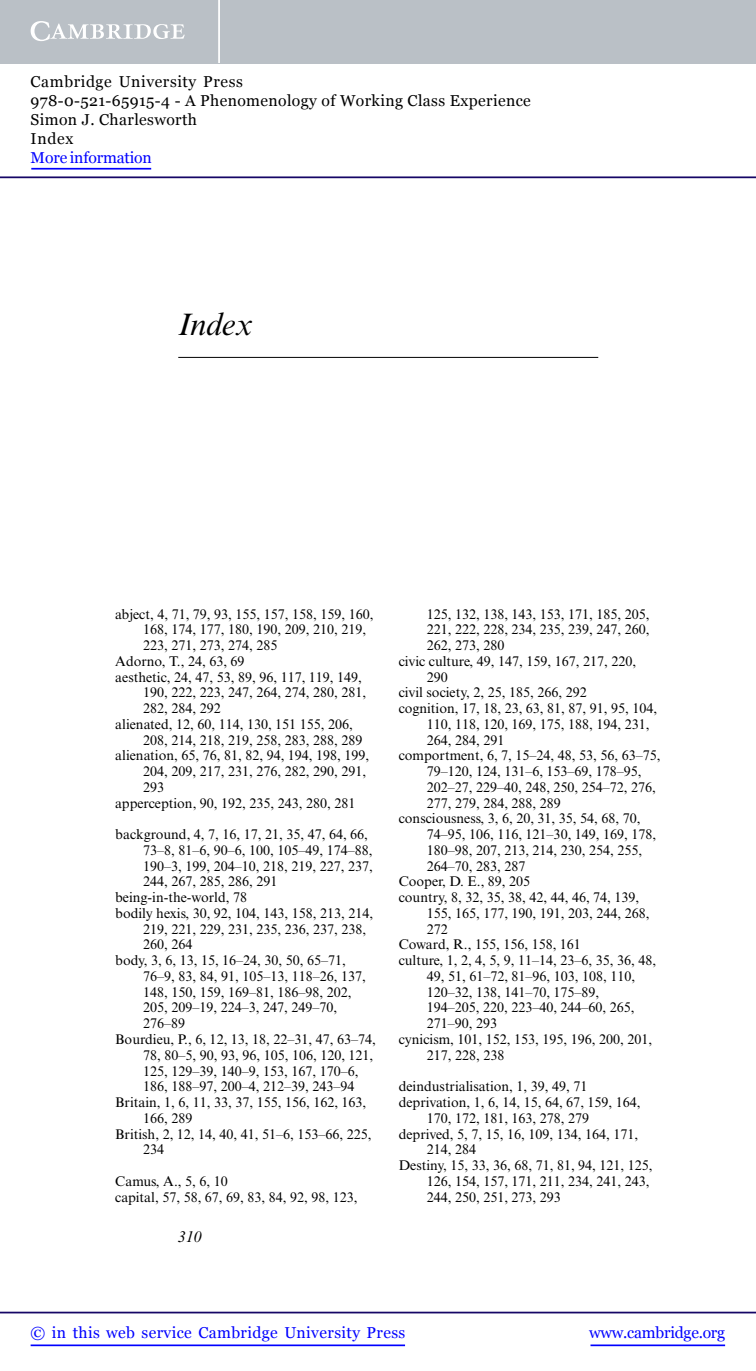
<style>
.page{position:relative;width:756px;height:1371px;background:#fff}
.page>*{position:absolute;margin:0;border:0;box-sizing:border-box;transform-origin:0 0}
.t1{font:italic 31.5px "Times NRMT";color:#000}
.t2{font:15.75px/18.9px "Georgia";letter-spacing:.025em;color:#000}
.t3{font:15.75px "Georgia";letter-spacing:.025em;color:#00f}
.t4{font:15.75px "Georgia";letter-spacing:-.015em;color:#00f}
.t5{font:15.75px "Georgia";letter-spacing:-.01em;color:#00f}
.t6{font:italic 15.75px "Times NRMT";color:#000}
.t7{font:14px/15.8px "Times NRMT";color:#000}
</style>
<div class="page">
<hr style="left:178px;top:357px;width:420px;height:1px;background:#000">
<hr style="left:591px;top:1344px;width:134px;height:1px;background:#00f">
<hr style="left:0;top:1311px;width:756px;height:2px;background:#150666">
<hr style="left:31px;top:1344px;width:374px;height:1px;background:#00f">
<div style="left:0;top:0;width:756px;height:63px;background:#bac0c6"></div>
<svg style="left:31px;top:21px;width:154px;height:20px"></svg>
<hr style="left:218px;top:0;width:2px;height:63px;background:#fff">
<hr style="left:0;top:176px;width:756px;height:2px;background:#150666">
<hr style="left:31px;top:168px;width:120px;height:1px;background:#00f">
<p class="t2" style="left:31px;top:72px;width:502px">Cambridge University Press<br>978-0-521-65915-4 - A Phenomenology of Working Class Experience<br>Simon J. Charlesworth<br>Index</p>
<p class="t5" style="left:31px;top:148px;width:123px">More information</p>
<h1 class="t1" style="left:178px;top:312px;width:76px">Index</h1>
<p class="t7" style="left:115px;top:607px;width:260px">abject, 4, 71, 79, 93, 155, 157, 158, 159, 160,</p>
<p class="t7" style="left:143px;top:623px;width:224px">168, 174, 177, 180, 190, 209, 210, 219,</p>
<p class="t7" style="left:143px;top:638px;width:136px">223, 271, 273, 274, 285</p>
<p class="t7" style="left:115px;top:654px;width:131px">Adorno, T., 24, 63, 69</p>
<p class="t7" style="left:115px;top:670px;width:248px">aesthetic, 24, 47, 53, 89, 96, 117, 119, 149,</p>
<p class="t7" style="left:143px;top:686px;width:224px">190, 222, 223, 247, 264, 274, 280, 281,</p>
<p class="t7" style="left:143px;top:701px;width:79px">282, 284, 292</p>
<p class="t7" style="left:115px;top:717px;width:239px">alienated, 12, 60, 114, 130, 151 155, 206,</p>
<p class="t7" style="left:143px;top:733px;width:221px">208, 214, 218, 219, 258, 283, 288, 289</p>
<p class="t7" style="left:115px;top:749px;width:256px">alienation, 65, 76, 81, 82, 94, 194, 198, 199,</p>
<p class="t7" style="left:143px;top:764px;width:224px">204, 209, 217, 231, 276, 282, 290, 291,</p>
<p class="t7" style="left:143px;top:780px;width:22px">293</p>
<p class="t7" style="left:115px;top:796px;width:242px">apperception, 90, 192, 235, 243, 280, 281</p>
<p class="t7" style="left:115px;top:827px;width:254px">background, 4, 7, 16, 17, 21, 35, 47, 64, 66,</p>
<p class="t7" style="left:143px;top:843px;width:231px">73–8, 81–6, 90–6, 100, 105–49, 174–88,</p>
<p class="t7" style="left:143px;top:859px;width:231px">190–3, 199, 204–10, 218, 219, 227, 237,</p>
<p class="t7" style="left:143px;top:875px;width:136px">244, 267, 285, 286, 291</p>
<p class="t7" style="left:115px;top:890px;width:133px">being-in-the-world, 78</p>
<p class="t7" style="left:115px;top:906px;width:260px">bodily hexis, 30, 92, 104, 143, 158, 213, 214,</p>
<p class="t7" style="left:143px;top:922px;width:224px">219, 221, 229, 231, 235, 236, 237, 238,</p>
<p class="t7" style="left:143px;top:938px;width:51px">260, 264</p>
<p class="t7" style="left:115px;top:953px;width:232px">body, 3, 6, 13, 15, 16–24, 30, 50, 65–71,</p>
<p class="t7" style="left:143px;top:969px;width:224px">76–9, 83, 84, 91, 105–13, 118–26, 137,</p>
<p class="t7" style="left:143px;top:985px;width:210px">148, 150, 159, 169–81, 186–98, 202,</p>
<p class="t7" style="left:143px;top:1001px;width:195px">205, 209–19, 224–3, 247, 249–70,</p>
<p class="t7" style="left:143px;top:1016px;width:43px">276–89</p>
<p class="t7" style="left:115px;top:1032px;width:262px">Bourdieu, P., 6, 12, 13, 18, 22–31, 47, 63–74,</p>
<p class="t7" style="left:143px;top:1048px;width:232px">78, 80–5, 90, 93, 96, 105, 106, 120, 121,</p>
<p class="t7" style="left:143px;top:1064px;width:217px">125, 129–39, 140–9, 153, 167, 170–6,</p>
<p class="t7" style="left:143px;top:1079px;width:213px">186, 188–97, 200–4, 212–39, 243–94</p>
<p class="t7" style="left:115px;top:1095px;width:253px">Britain, 1, 6, 11, 33, 37, 155, 156, 162, 163,</p>
<p class="t7" style="left:143px;top:1111px;width:51px">166, 289</p>
<p class="t7" style="left:115px;top:1127px;width:258px">British, 2, 12, 14, 40, 41, 51–6, 153–66, 225,</p>
<p class="t7" style="left:143px;top:1142px;width:22px">234</p>
<p class="t7" style="left:115px;top:1174px;width:244px">Camus, A., 5, 6, 10<br>capital, 57, 58, 67, 69, 83, 84, 92, 98, 123,</p>
<p class="t6" style="left:178px;top:1230px;width:25px">310</p>
<p class="t7" style="left:427px;top:607px;width:224px">125, 132, 138, 143, 153, 171, 185, 205,</p>
<p class="t7" style="left:427px;top:623px;width:224px">221, 222, 228, 234, 235, 239, 247, 260,</p>
<p class="t7" style="left:427px;top:638px;width:79px">262, 273, 280</p>
<p class="t7" style="left:399px;top:654px;width:239px">civic culture, 49, 147, 159, 167, 217, 220,</p>
<p class="t7" style="left:427px;top:670px;width:22px">290</p>
<p class="t7" style="left:399px;top:686px;width:189px">civil society, 2, 25, 185, 266, 292</p>
<p class="t7" style="left:399px;top:701px;width:260px">cognition, 17, 18, 23, 63, 81, 87, 91, 95, 104,</p>
<p class="t7" style="left:427px;top:717px;width:224px">110, 118, 120, 169, 175, 188, 194, 231,</p>
<p class="t7" style="left:427px;top:733px;width:79px">264, 284, 291</p>
<p class="t7" style="left:399px;top:749px;width:263px">comportment, 6, 7, 15–24, 48, 53, 56, 63–75,</p>
<p class="t7" style="left:427px;top:764px;width:216px">79–120, 124, 131–6, 153–69, 178–95,</p>
<p class="t7" style="left:427px;top:780px;width:231px">202–27, 229–40, 248, 250, 254–72, 276,</p>
<p class="t7" style="left:427px;top:796px;width:136px">277, 279, 284, 288, 289</p>
<p class="t7" style="left:399px;top:812px;width:243px">consciousness, 3, 6, 20, 31, 35, 54, 68, 70,</p>
<p class="t7" style="left:427px;top:827px;width:231px">74–95, 106, 116, 121–30, 149, 169, 178,</p>
<p class="t7" style="left:427px;top:843px;width:217px">180–98, 207, 213, 214, 230, 254, 255,</p>
<p class="t7" style="left:427px;top:859px;width:100px">264–70, 283, 287</p>
<p class="t7" style="left:399px;top:875px;width:133px">Cooper, D. E., 89, 205</p>
<p class="t7" style="left:399px;top:890px;width:242px">country, 8, 32, 35, 38, 42, 44, 46, 74, 139,</p>
<p class="t7" style="left:427px;top:906px;width:224px">155, 165, 177, 190, 191, 203, 244, 268,</p>
<p class="t7" style="left:427px;top:922px;width:22px">272</p>
<p class="t7" style="left:399px;top:938px;width:184px">Coward, R., 155, 156, 158, 161</p>
<p class="t7" style="left:399px;top:953px;width:259px">culture, 1, 2, 4, 5, 9, 11–14, 23–6, 35, 36, 48,</p>
<p class="t7" style="left:427px;top:969px;width:210px">49, 51, 61–72, 81–96, 103, 108, 110,</p>
<p class="t7" style="left:427px;top:985px;width:174px">120–32, 138, 141–70, 175–89,</p>
<p class="t7" style="left:427px;top:1001px;width:209px">194–205, 220, 223–40, 244–60, 265,</p>
<p class="t7" style="left:427px;top:1016px;width:72px">271–90, 293</p>
<p class="t7" style="left:399px;top:1032px;width:255px">cynicism, 101, 152, 153, 195, 196, 200, 201,</p>
<p class="t7" style="left:427px;top:1048px;width:79px">217, 228, 238</p>
<p class="t7" style="left:399px;top:1079px;width:190px">deindustrialisation, 1, 39, 49, 71</p>
<p class="t7" style="left:399px;top:1095px;width:243px">deprivation, 1, 6, 14, 15, 64, 67, 159, 164,</p>
<p class="t7" style="left:427px;top:1111px;width:164px">170, 172, 181, 163, 278, 279</p>
<p class="t7" style="left:399px;top:1127px;width:241px">deprived, 5, 7, 15, 16, 109, 134, 164, 171,</p>
<p class="t7" style="left:427px;top:1142px;width:51px">214, 284</p>
<p class="t7" style="left:399px;top:1158px;width:255px">Destiny, 15, 33, 36, 68, 71, 81, 94, 121, 125,</p>
<p class="t7" style="left:427px;top:1174px;width:224px">126, 154, 157, 171, 211, 234, 241, 243,</p>
<p class="t7" style="left:427px;top:1190px;width:136px">244, 250, 251, 273, 293</p>
<p class="t3" style="left:31px;top:1323px;width:376px">© in this web service Cambridge University Press</p>
<p class="t4" style="left:589px;top:1323px;width:137px">www.cambridge.org</p>
</div>
